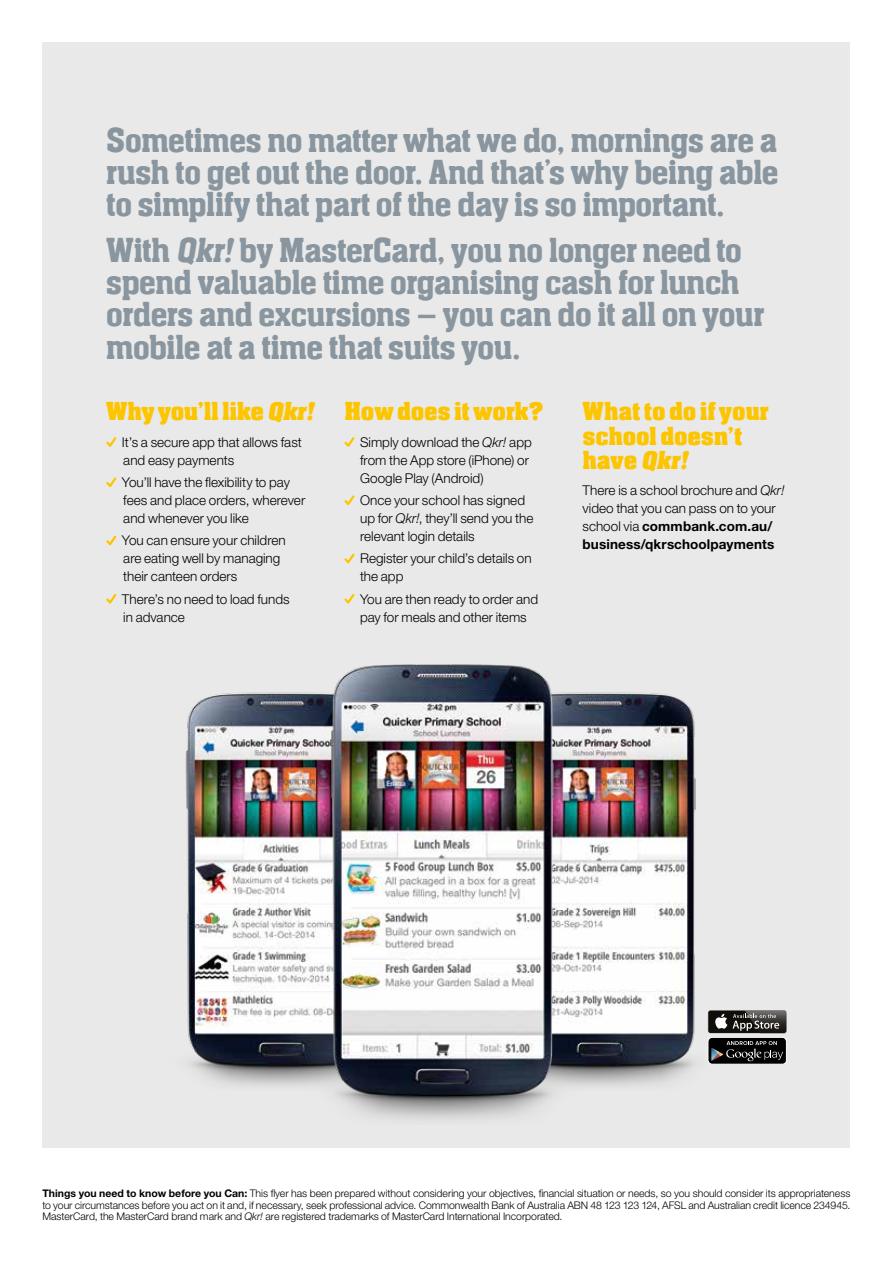
<style>
.page{position:relative;width:893px;height:1263px;background:#fff}
.page>*{position:absolute;margin:0;border:0;box-sizing:border-box;transform-origin:0 0}
.t1{font:500 36px/32.4px "Aachen Com";letter-spacing:-.01em;color:#89969f;text-align:justify}
.t2{font:700 27px/24.3px "Aachen Com";letter-spacing:-.01em;color:#fdc500}
.t3{font:300 13.5px/18px "Helvetica Neue LT Std";color:#000}
.t4{font:300 10.5px/11.6px "Helvetica Neue LT Std";letter-spacing:-.005em;color:#000;text-align:justify}
.s1{font-style:italic}
.s2{font-weight:700}
</style>
<div class="page">
<div style="left:43px;top:43px;width:807px;height:1105px;background:#e9e9e9"></div>
<svg style="left:106px;top:437px;width:11px;height:10px"></svg>
<svg style="left:106px;top:477px;width:11px;height:10px"></svg>
<svg style="left:106px;top:535px;width:11px;height:11px"></svg>
<svg style="left:106px;top:594px;width:11px;height:10px"></svg>
<svg style="left:344px;top:437px;width:11px;height:10px"></svg>
<svg style="left:344px;top:495px;width:11px;height:10px"></svg>
<svg style="left:344px;top:553px;width:11px;height:11px"></svg>
<svg style="left:344px;top:594px;width:11px;height:10px"></svg>
<img style="left:618px;top:692px;width:133px;height:394px">
<img style="left:185px;top:692px;width:81px;height:394px">
<div style="left:708px;top:1010px;width:78px;height:23px;background:#0f0e09;border-radius:2px"></div>
<svg style="left:715px;top:1014px;width:12px;height:15px"></svg>
<img style="left:786px;top:1011px;width:1px;height:22px">
<img style="left:745px;top:1010px;width:41px;height:23px">
<svg style="left:733px;top:1014px;width:46px;height:17px"></svg>
<div style="left:708px;top:1037px;width:78px;height:27px;background:#000;border-radius:4px"></div>
<div style="left:708px;top:1037px;width:79px;height:27px;border:1px solid #fff;border-radius:4px"></div>
<svg style="left:711px;top:1041px;width:72px;height:20px"></svg>
<img style="left:266px;top:664px;width:352px;height:456px">
<h1 class="t1" style="left:106px;top:124px;width:674px">Sometimes no matter what we do, mornings are a rush to get out the door. And that’s why being able to simplify that part of the day is so important.</h1>
<h1 class="t1" style="left:106px;top:234px;width:659px;text-align:left">With <span class="s1">Qkr!</span>by MasterCard, you no longer need to spend valuable time organising cash for lunch orders and excursions – you can do it all on your mobile at a time that suits you.</h1>
<h2 class="t2" style="left:106px;top:400px;width:214px">Why you’ll like <span class="s1">Qkr!</span></h2>
<p class="t3" style="left:122px;top:433px;width:181px">It’s a secure app that allows fast and easy payments</p>
<p class="t3" style="left:122px;top:473px;width:185px">You’ll have the flexibility to pay fees and place orders, wherever and whenever you like</p>
<p class="t3" style="left:122px;top:531px;width:165px">You can ensure your children are eating well by managing their canteen orders</p>
<p class="t3" style="left:122px;top:589px;width:169px">There’s no need to load funds in advance</p>
<h2 class="t2" style="left:344px;top:400px;width:201px">How does it work?</h2>
<p class="t3" style="left:360px;top:433px;width:173px">Simply download the <span class="s1">Qkr!</span> app from the App store (iPhone) or<br>Google Play (Android)</p>
<p class="t3" style="left:360px;top:491px;width:175px">Once your school has signed up for <span class="s1">Qkr!</span>, they’ll send you the relevant login details</p>
<p class="t3" style="left:360px;top:549px;width:173px">Register your child’s details on the app</p>
<p class="t3" style="left:360px;top:589px;width:180px">You are then ready to order and pay for meals and other items</p>
<h2 class="t2" style="left:583px;top:400px;width:188px">What to do if your school doesn’t have <span class="s1">Qkr!</span></h2>
<p class="t3" style="left:583px;top:481px;width:204px">There is a school brochure and <span class="s1">Qkr! </span>video that you can pass on to your school via <span class="s2">commbank.com.au/ business/qkrschoolpayments</span></p>
<p class="t4" style="left:43px;top:1187px;width:809px"><span class="s2">Things you need to know before you Can:</span> This flyer has been prepared without considering your objectives, financial situation or needs, so you should consider its appropriateness to your circumstances before you act on it and, if necessary, seek professional advice. Commonwealth Bank of Australia ABN 48 123 123 124, AFSL and Australian credit licence 234945.<br>MasterCard, the MasterCard brand mark and <span class="s1">Qkr!</span> are registered trademarks of MasterCard International Incorporated.</p>
</div>
